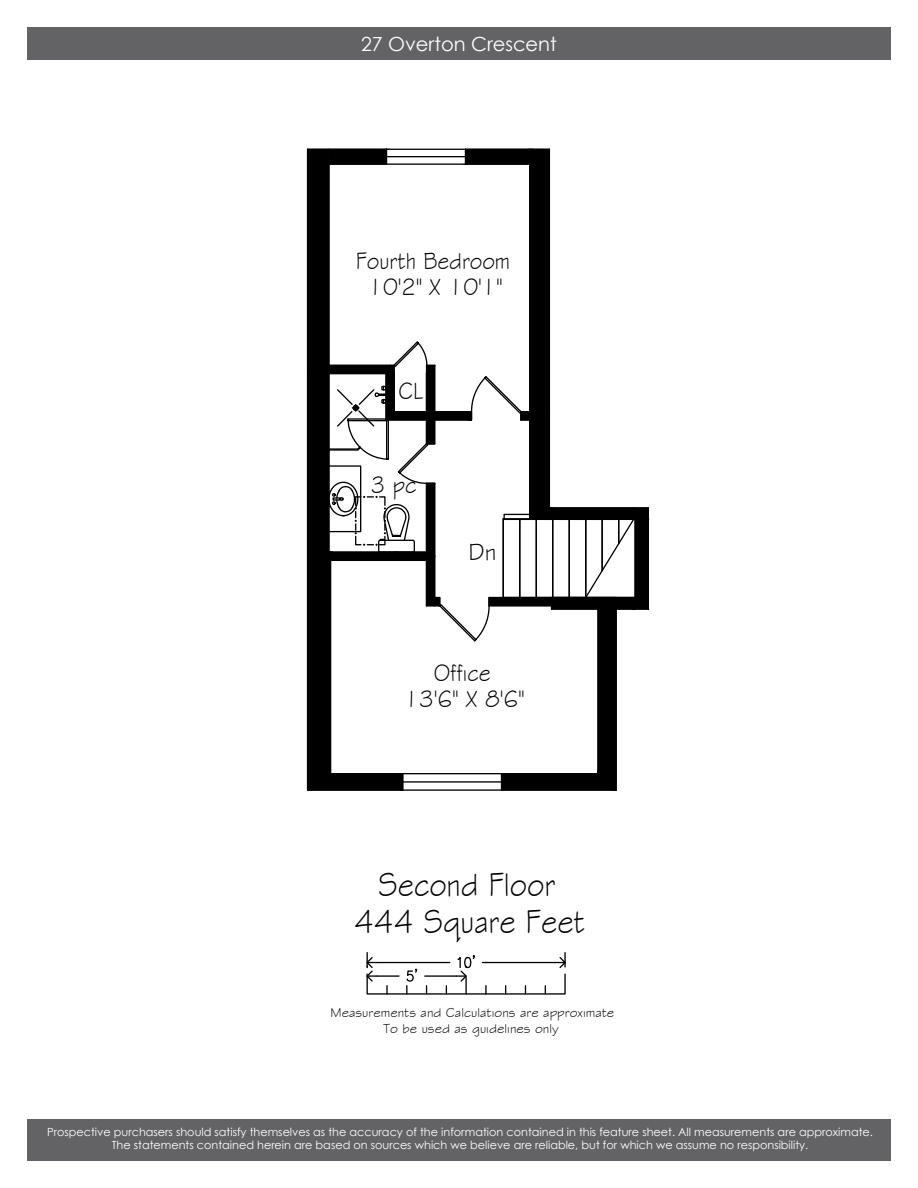
<style>
.page{position:relative;width:918px;height:1188px;background:#fff}
.page>*{position:absolute;margin:0;border:0;box-sizing:border-box;transform-origin:0 0}
.t1{font:34.65px/36.9px "Stylus BT";color:#000;text-align:center;scale:.86 1}
.t2{font:24.75px/26.2px "Stylus BT";color:#000;text-align:center;scale:.88 1}
.t3{font:24.75px/26.4px "Stylus BT";color:#000;text-align:center;scale:.89 1}
.t4{font:24.75px "Stylus BT";color:#000}
.t5{font:19.5px "Century Gothic";color:#fff}
.t6{font:13.5px "Stylus BT";color:#000}
.t7{font:11.25px "Century Gothic";color:#fff}
</style>
<div class="page">
<div style="left:27px;top:1120px;width:864px;height:41px;background:#636366"></div>
<div style="left:27px;top:27px;width:864px;height:33px;background:#636366"></div>
<svg style="left:307px;top:148px;width:342px;height:643px"></svg>
<svg style="left:386px;top:986px;width:2px;height:8px"></svg>
<svg style="left:485px;top:986px;width:2px;height:8px"></svg>
<hr style="left:377px;top:962px;width:73px;height:1px;background:#000">
<hr style="left:482px;top:962px;width:73px;height:1px;background:#000">
<svg style="left:555px;top:953px;width:11px;height:15px"></svg>
<hr style="left:425px;top:975px;width:31px;height:2px;background:#000">
<hr style="left:377px;top:975px;width:22px;height:2px;background:#000">
<svg style="left:456px;top:955px;width:20px;height:39px"></svg>
<svg style="left:366px;top:953px;width:11px;height:30px"></svg>
<svg style="left:405px;top:968px;width:13px;height:26px"></svg>
<p class="t5" style="left:361px;top:32px;width:197px">27 Overton Crescent</p>
<p class="t2" style="left:356px;top:247px;width:177px">Fourth Bedroom<br>10'2" X 10'1"</p>
<p class="t3" style="left:399px;top:377px;width:29px">CL</p>
<p class="t3" style="left:371px;top:471px;width:53px">3 pc</p>
<p class="t4" style="left:469px;top:537px;width:29px">Dn</p>
<p class="t3" style="left:404px;top:659px;width:137px">Office<br>13'6" X 8'6"</p>
<p class="t1" style="left:354px;top:866px;width:270px">Second Floor<br>444 Square Feet</p>
<p class="t6" style="left:330px;top:1005px;width:285px">Measurements and Calculations are approximate</p>
<p class="t6" style="left:383px;top:1021px;width:177px">To be used as guidelines only</p>
<p class="t7" style="left:47px;top:1125px;width:827px">Prospective purchasers should satisfy themselves as the accuracy of the information contained in this feature sheet. All measurements are approximate.</p>
<p class="t7" style="left:112px;top:1138px;width:698px">The statements contained herein are based on sources which we believe are reliable, but for which we assume no responsibility.</p>
</div>
